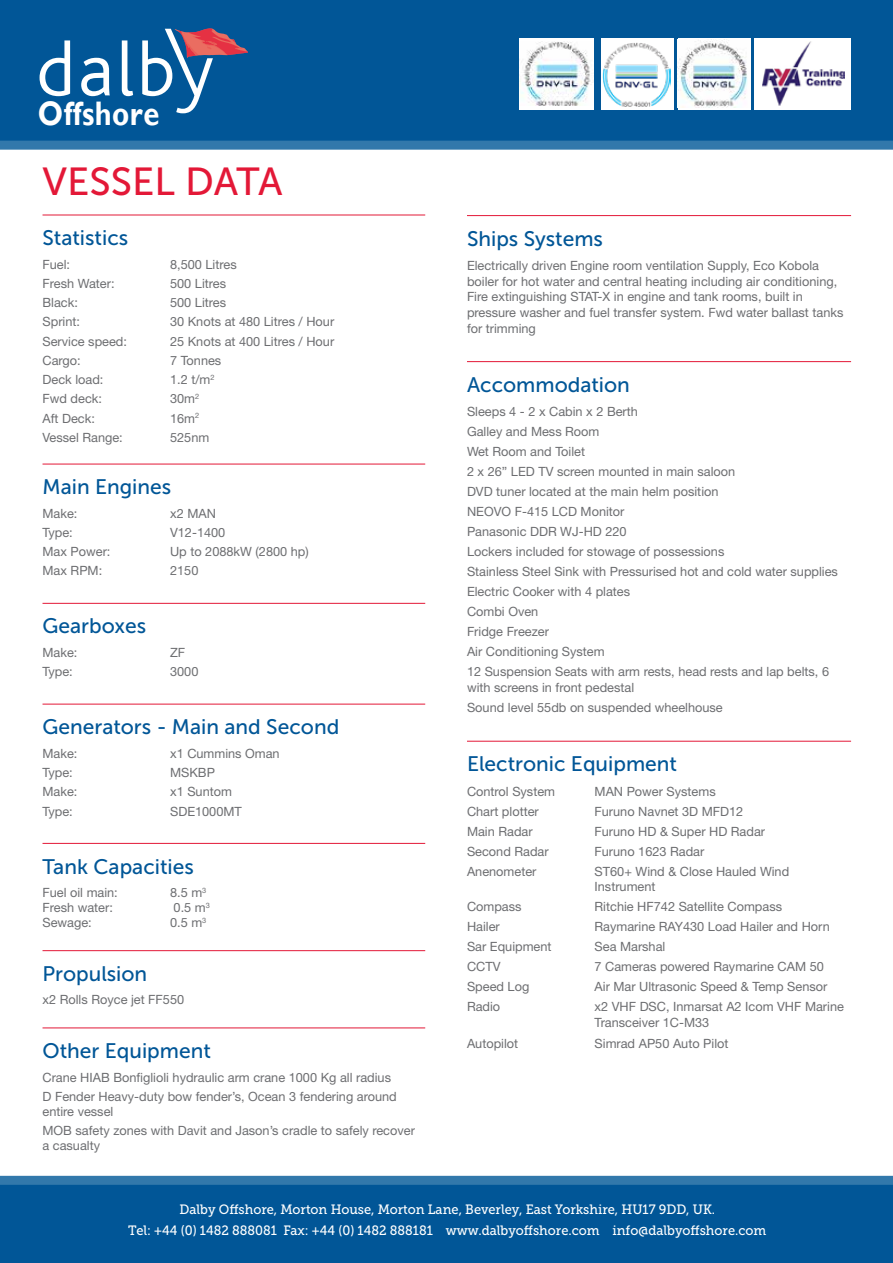
<style>
.page{position:relative;width:893px;height:1263px;background:#fff}
.page>*{position:absolute;margin:0;border:0;box-sizing:border-box;transform-origin:0 0}
.t1{font:39px "Museo Sans 500";color:#e31837}
.t2{font:700 34.05px "Gill Sans";letter-spacing:.015em;color:#fff;scale:.85 1}
.t3{font:21px "Museo Sans 500";color:#015697}
.t4{font:13.5px/21px "Museo Slab 500";color:#fff;text-align:center;scale:.95 1}
.t5{font:12.75px/20px "Helvetica Neue LT Std";color:#6d6e71}
</style>
<div class="page">
<div style="left:0;top:1185px;width:893px;height:78px;background:#015697"></div>
<div style="left:0;top:0;width:893px;height:144px;background:#015697"></div>
<div style="left:0;top:1176px;width:893px;height:9px;background:#3278ab"></div>
<div style="left:520px;top:38px;width:74px;height:72px;background:#fff"></div>
<img style="left:520px;top:42px;width:74px;height:63px">
<div style="left:601px;top:38px;width:73px;height:72px;background:#fff"></div>
<img style="left:603px;top:42px;width:68px;height:64px">
<div style="left:678px;top:38px;width:72px;height:72px;background:#fff"></div>
<img style="left:678px;top:39px;width:70px;height:69px">
<svg style="left:40px;top:40px;width:30px;height:56px"></svg>
<svg style="left:81px;top:58px;width:29px;height:38px"></svg>
<svg style="left:122px;top:40px;width:11px;height:56px"></svg>
<svg style="left:142px;top:28px;width:106px;height:85px"></svg>
<div style="left:0;top:141px;width:893px;height:9px;background:#3278ab"></div>
<div style="left:755px;top:38px;width:96px;height:72px;background:#fff"></div>
<img style="left:762px;top:41px;width:82px;height:65px">
<hr style="left:43px;top:215px;width:382px;height:1px;background:#e31837">
<hr style="left:43px;top:464px;width:382px;height:1px;background:#e31837">
<hr style="left:43px;top:603px;width:382px;height:1px;background:#e31837">
<hr style="left:43px;top:704px;width:382px;height:1px;background:#e31837">
<hr style="left:43px;top:843px;width:382px;height:1px;background:#e31837">
<hr style="left:43px;top:950px;width:382px;height:1px;background:#e31837">
<hr style="left:43px;top:1027px;width:382px;height:1px;background:#e31837">
<hr style="left:467px;top:215px;width:384px;height:1px;background:#e31837">
<hr style="left:467px;top:361px;width:384px;height:1px;background:#e31837">
<hr style="left:467px;top:741px;width:384px;height:1px;background:#e31837">
<h2 class="t2" style="left:38px;top:93px;width:144px">Offshore</h2>
<h1 class="t1" style="left:43px;top:160px;width:242px">VESSEL DATA</h1>
<h3 class="t3" style="left:43px;top:226px;width:87px">Statistics</h3>
<p class="t5" style="left:43px;top:254px;width:29px">Fuel:</p>
<p class="t5" style="left:170px;top:254px;width:68px">8,500 Litres</p>
<p class="t5" style="left:43px;top:273px;width:74px">Fresh Water:</p>
<p class="t5" style="left:170px;top:273px;width:57px">500 Litres</p>
<p class="t5" style="left:43px;top:292px;width:37px">Black:</p>
<p class="t5" style="left:170px;top:292px;width:57px">500 Litres</p>
<p class="t5" style="left:43px;top:312px;width:39px">Sprint:</p>
<p class="t5" style="left:170px;top:312px;width:166px">30 Knots at 480 Litres / Hour</p>
<p class="t5" style="left:43px;top:331px;width:86px">Service speed:</p>
<p class="t5" style="left:170px;top:331px;width:166px">25 Knots at 400 Litres / Hour</p>
<p class="t5" style="left:43px;top:350px;width:40px">Cargo:</p>
<p class="t5" style="left:170px;top:350px;width:53px">7 Tonnes</p>
<p class="t5" style="left:43px;top:369px;width:62px">Deck load:</p>
<p class="t5" style="left:170px;top:369px;width:46px">1.2 t/m<sup>2</sup></p>
<p class="t5" style="left:43px;top:389px;width:61px">Fwd deck:</p>
<p class="t5" style="left:170px;top:389px;width:31px">30m<sup>2</sup></p>
<p class="t5" style="left:43px;top:408px;width:54px">Aft Deck:</p>
<p class="t5" style="left:170px;top:408px;width:31px">16m<sup>2</sup></p>
<p class="t5" style="left:43px;top:427px;width:82px">Vessel Range:</p>
<p class="t5" style="left:170px;top:427px;width:41px">525nm</p>
<h3 class="t3" style="left:43px;top:475px;width:130px">Main Engines</h3>
<p class="t5" style="left:43px;top:503px;width:36px">Make:</p>
<p class="t5" style="left:170px;top:503px;width:47px">x2 MAN</p>
<p class="t5" style="left:43px;top:522px;width:32px">Type:</p>
<p class="t5" style="left:170px;top:522px;width:57px">V12-1400</p>
<p class="t5" style="left:43px;top:541px;width:69px">Max Power:</p>
<p class="t5" style="left:170px;top:541px;width:140px">Up to 2088kW (2800 hp)</p>
<p class="t5" style="left:43px;top:561px;width:61px">Max RPM:</p>
<p class="t5" style="left:170px;top:561px;width:30px">2150</p>
<h3 class="t3" style="left:43px;top:615px;width:105px">Gearboxes</h3>
<p class="t5" style="left:43px;top:642px;width:36px">Make:</p>
<p class="t5" style="left:170px;top:642px;width:17px">ZF</p>
<p class="t5" style="left:43px;top:661px;width:32px">Type:</p>
<p class="t5" style="left:170px;top:661px;width:30px">3000</p>
<h3 class="t3" style="left:43px;top:715px;width:298px">Generators - Main and Second</h3>
<p class="t5" style="left:43px;top:743px;width:36px">Make:</p>
<p class="t5" style="left:170px;top:743px;width:111px">x1 Cummins Oman</p>
<p class="t5" style="left:43px;top:762px;width:32px">Type:</p>
<p class="t5" style="left:170px;top:762px;width:46px">MSKBP</p>
<p class="t5" style="left:43px;top:781px;width:36px">Make:</p>
<p class="t5" style="left:170px;top:781px;width:63px">x1 Suntom</p>
<p class="t5" style="left:43px;top:801px;width:32px">Type:</p>
<p class="t5" style="left:170px;top:801px;width:73px">SDE1000MT</p>
<h3 class="t3" style="left:43px;top:855px;width:153px">Tank Capacities</h3>
<p class="t5" style="left:43px;top:882px;width:77px">Fuel oil main:</p>
<p class="t5" style="left:170px;top:882px;width:38px">8.5 m<sup>3</sup></p>
<p class="t5" style="left:43px;top:897px;width:72px">Fresh water:</p>
<p class="t5" style="left:174px;top:897px;width:38px">0.5 m<sup>3</sup></p>
<p class="t5" style="left:43px;top:912px;width:51px">Sewage:</p>
<p class="t5" style="left:170px;top:912px;width:38px">0.5 m<sup>3</sup></p>
<h3 class="t3" style="left:43px;top:962px;width:106px">Propulsion</h3>
<p class="t5" style="left:43px;top:989px;width:143px">x2 Rolls Royce jet FF550</p>
<h3 class="t3" style="left:43px;top:1039px;width:170px">Other Equipment</h3>
<p class="t5" style="left:43px;top:1067px;width:356px;line-height:19.2px">Crane HIAB Bonfiglioli hydraulic arm crane 1000 Kg all radius<br>D Fender Heavy-duty bow fender’s, Ocean 3 fendering around</p>
<p class="t5" style="left:43px;top:1101px;width:374px;line-height:19.2px">entire vessel<br>MOB safety zones with Davit and Jason’s cradle to safely recover</p>
<p class="t5" style="left:43px;top:1135px;width:59px">a casualty</p>
<h3 class="t3" style="left:467px;top:227px;width:138px">Ships Systems</h3>
<p class="t5" style="left:467px;top:257px;width:378px;line-height:15.8px">Electrically driven Engine room ventilation Supply, Eco Kobola boiler for hot water and central heating including air conditioning, Fire extinguishing STAT-X in engine and tank rooms, built in pressure washer and fuel transfer system. Fwd water ballast tanks for trimming</p>
<h3 class="t3" style="left:467px;top:373px;width:164px">Accommodation</h3>
<p class="t5" style="left:467px;top:401px;width:372px">Sleeps 4 - 2 x Cabin x 2 Berth<br>Galley and Mess Room<br>Wet Room and Toilet<br>2 x 26” LED TV screen mounted in main saloon<br>DVD tuner located at the main helm position<br>NEOVO F-415 LCD Monitor<br>Panasonic DDR WJ-HD 220<br>Lockers included for stowage of possessions<br>Stainless Steel Sink with Pressurised hot and cold water supplies<br>Electric Cooker with 4 plates<br>Combi Oven<br>Fridge Freezer<br>Air Conditioning System<br>12 Suspension Seats with arm rests, head rests and lap belts, 6</p>
<p class="t5" style="left:467px;top:677px;width:257px">with screens in front pedestal<br>Sound level 55db on suspended wheelhouse</p>
<h3 class="t3" style="left:467px;top:753px;width:212px">Electronic Equipment</h3>
<p class="t5" style="left:467px;top:781px;width:90px">Control System</p>
<p class="t5" style="left:595px;top:781px;width:123px">MAN Power Systems</p>
<p class="t5" style="left:467px;top:801px;width:73px">Chart plotter</p>
<p class="t5" style="left:595px;top:801px;width:150px">Furuno Navnet 3D MFD12</p>
<p class="t5" style="left:467px;top:821px;width:67px">Main Radar</p>
<p class="t5" style="left:595px;top:821px;width:172px">Furuno HD &amp; Super HD Radar</p>
<p class="t5" style="left:467px;top:841px;width:83px">Second Radar</p>
<p class="t5" style="left:595px;top:841px;width:111px">Furuno 1623 Radar</p>
<p class="t5" style="left:467px;top:861px;width:71px">Anenometer</p>
<p class="t5" style="left:595px;top:863px;width:196px;line-height:15.8px">ST60+ Wind &amp; Close Hauled Wind<br>Instrument</p>
<p class="t5" style="left:467px;top:897px;width:56px">Compass</p>
<p class="t5" style="left:595px;top:897px;width:189px">Ritchie HF742 Satellite Compass</p>
<p class="t5" style="left:467px;top:917px;width:34px">Hailer</p>
<p class="t5" style="left:595px;top:917px;width:237px">Raymarine RAY430 Load Hailer and Horn</p>
<p class="t5" style="left:467px;top:937px;width:86px">Sar Equipment</p>
<p class="t5" style="left:595px;top:937px;width:72px">Sea Marshal</p>
<p class="t5" style="left:467px;top:957px;width:35px">CCTV</p>
<p class="t5" style="left:595px;top:957px;width:231px">7 Cameras powered Raymarine CAM 50</p>
<p class="t5" style="left:467px;top:977px;width:64px">Speed Log</p>
<p class="t5" style="left:595px;top:977px;width:234px">Air Mar Ultrasonic Speed &amp; Temp Sensor</p>
<p class="t5" style="left:467px;top:997px;width:35px">Radio</p>
<p class="t5" style="left:595px;top:999px;width:251px;line-height:15.8px">x2 VHF DSC, Inmarsat A2 Icom VHF Marine<br>Transceiver 1C-M33</p>
<p class="t5" style="left:467px;top:1033px;width:53px">Autopilot</p>
<p class="t5" style="left:595px;top:1033px;width:135px">Simrad AP50 Auto Pilot</p>
<p class="t4" style="left:128px;top:1199px;width:673px">Dalby Offshore, Morton House, Morton Lane, Beverley, East Yorkshire, HU17 9DD, UK.<br>Tel: +44 (0) 1482 888081 Fax: +44 (0) 1482 888181 www.dalbyoffshore.com info@dalbyoffshore.com</p>
</div>
